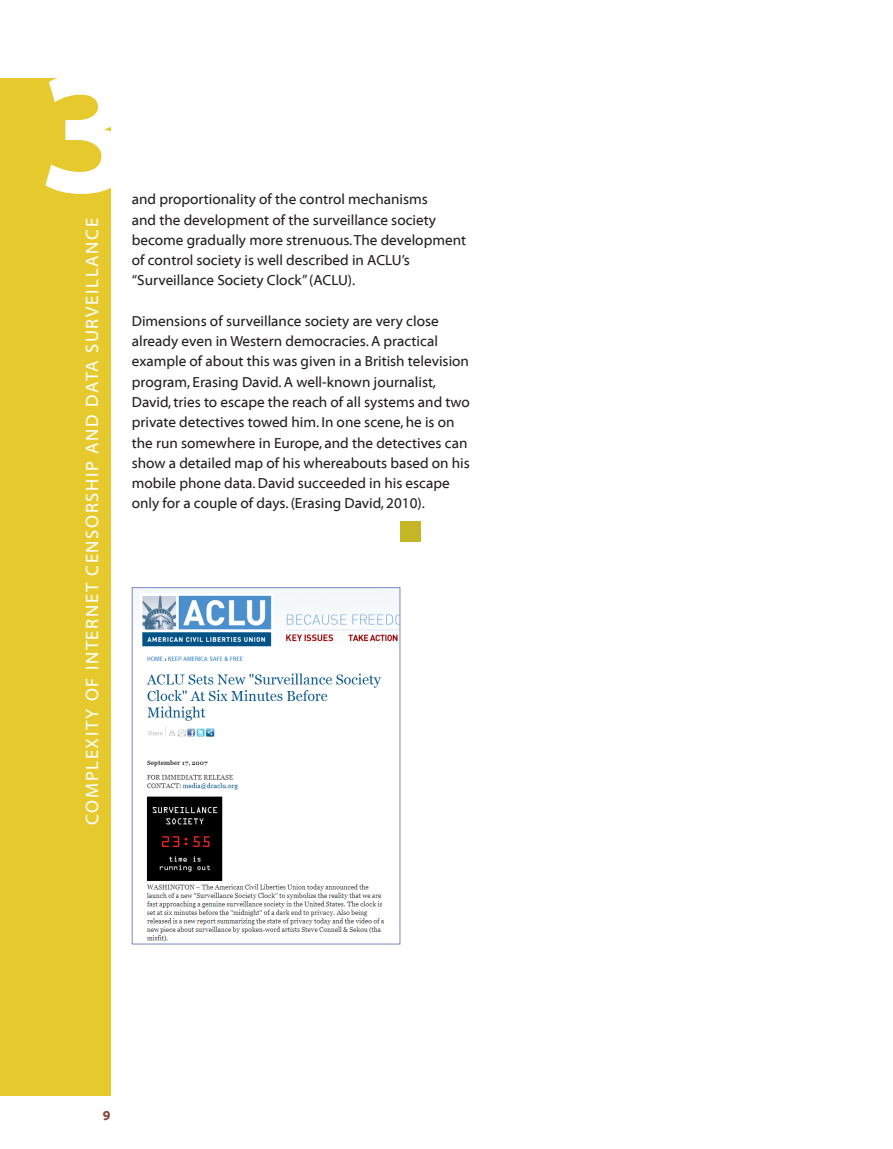
<style>
.page{position:relative;width:893px;height:1149px;background:#fff}
.page>*{position:absolute;margin:0;border:0;box-sizing:border-box;transform-origin:0 0}
.t1{font:180px "Myriad Bd Web";color:#fff}
.t2{font:18px "Myriad Web";letter-spacing:.09em;color:#fff}
.t3{font:14.7px/20.2px "Myriad Web";color:#231f20}
.t4{font:13.5px "Myriad Bd Web";color:#8d4536}
</style>
<div class="page">
<div style="left:0;top:79px;width:110px;height:1016px;background:#e5c92d"></div>
<img style="left:134px;top:589px;width:264px;height:353px">
<div style="left:132px;top:587px;width:268px;height:357px;border:1px solid #7988c5"></div>
<div style="left:400px;top:520px;width:21px;height:21px;background:#c5b627"></div>
<h1 class="t1" style="left:38px;top:33px;width:104px">3</h1>
<p class="t2" style="left:82px;top:824px;width:606px;rotate:-90deg">Complexity of Internet censorship and data surveillance</p>
<p class="t3" style="left:132px;top:189px;width:336px">and proportionality of the control mechanisms<br>and the development of the surveillance society become gradually more strenuous. The development of control society is well described in ACLU’s “Surveillance Society Clock” (ACLU).</p>
<p class="t3" style="left:132px;top:311px;width:340px">Dimensions of surveillance society are very close already even in Western democracies. A practical example of about this was given in a British television program, Erasing David. A well-known journalist, David, tries to escape the reach of all systems and two private detectives towed him. In one scene, he is on the run somewhere in Europe, and the detectives can show a detailed map of his whereabouts based on his mobile phone data. David succeeded in his escape only for a couple of days. (Erasing David, 2010).</p>
<p class="t4" style="left:103px;top:1107px;width:9px">9</p>
</div>
